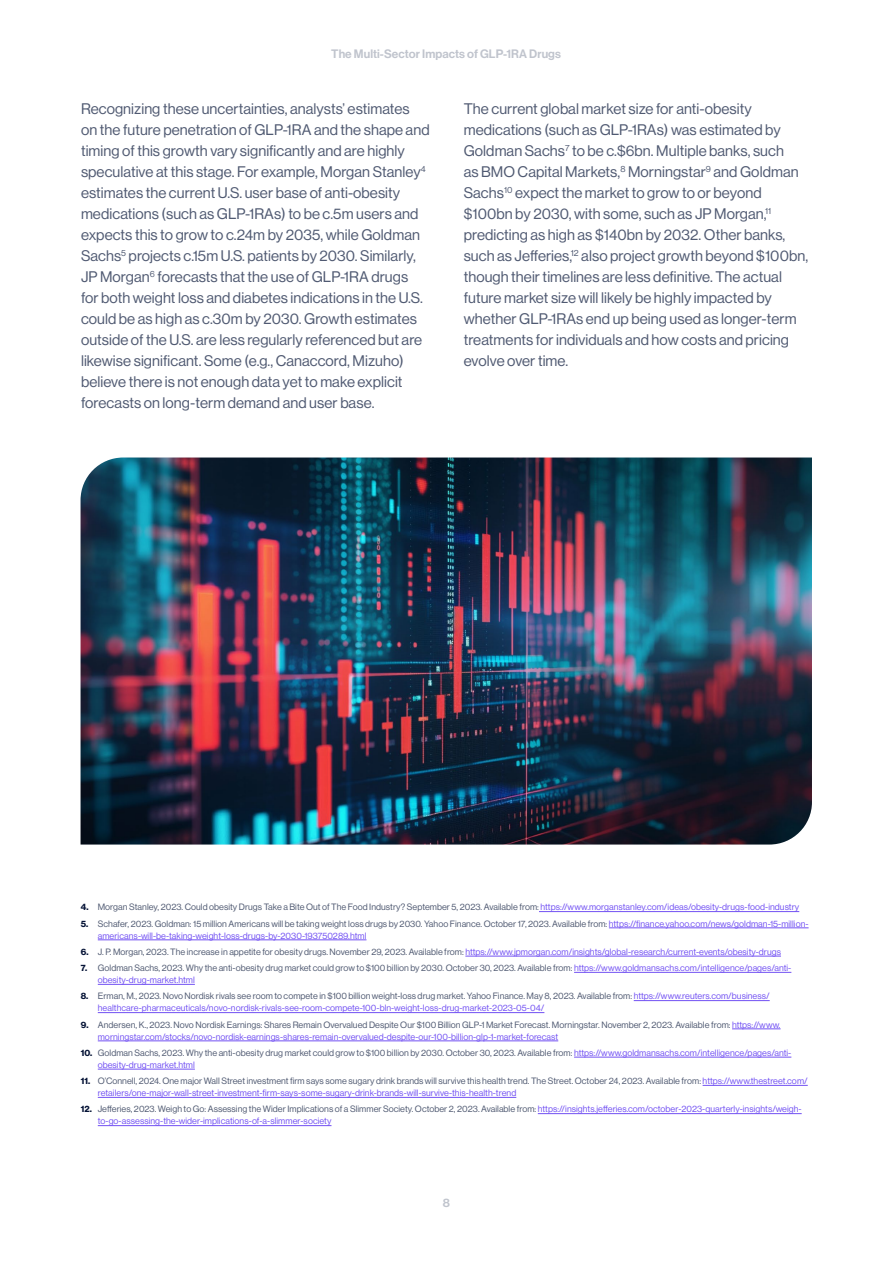
<style>
.page{position:relative;width:893px;height:1263px;background:#fff}
.page>*{position:absolute;margin:0;border:0;box-sizing:border-box;transform-origin:0 0}
.t1{font:15px/21px "N Haas Grotesk DS Pro 55 Rg";letter-spacing:.005em;color:#505a72}
.t2{font:12px "N Haas Grotesk DS Pro 65 Md";letter-spacing:.005em;color:#c0c4cd}
.t3{font:9px/12px "N Haas Grotesk DS Pro 55 Rg";letter-spacing:.005em;color:#505a72}
.t4{font:9px/12px "N Haas Grotesk DS Pro 55 Rg";letter-spacing:.005em;color:#7251f3}
.s1{font-family:"N Haas Grotesk DS Pro 75 Bd";color:#051336}
.s2{color:#7251f3}
.s3{color:#505a72}
</style>
<div class="page">
<hr style="left:539px;top:911px;width:260px;height:1px;background:#7251f3">
<hr style="left:609px;top:927px;width:200px;height:1px;background:#7251f3">
<hr style="left:98px;top:939px;width:268px;height:1px;background:#7251f3">
<hr style="left:465px;top:956px;width:316px;height:1px;background:#7251f3">
<hr style="left:574px;top:972px;width:217px;height:1px;background:#7251f3">
<hr style="left:98px;top:984px;width:97px;height:1px;background:#7251f3">
<hr style="left:634px;top:1000px;width:136px;height:1px;background:#7251f3">
<hr style="left:98px;top:1012px;width:446px;height:1px;background:#7251f3">
<hr style="left:732px;top:1028px;width:49px;height:1px;background:#7251f3">
<hr style="left:98px;top:1040px;width:460px;height:1px;background:#7251f3">
<hr style="left:574px;top:1057px;width:217px;height:1px;background:#7251f3">
<hr style="left:98px;top:1069px;width:97px;height:1px;background:#7251f3">
<hr style="left:703px;top:1085px;width:105px;height:1px;background:#7251f3">
<hr style="left:98px;top:1097px;width:418px;height:1px;background:#7251f3">
<hr style="left:538px;top:1113px;width:264px;height:1px;background:#7251f3">
<hr style="left:98px;top:1125px;width:233px;height:1px;background:#7251f3">
<img style="left:81px;top:457px;width:731px;height:387px">
<h2 class="t2" style="left:331px;top:47px;width:231px">The Multi-Sector Impacts of GLP-1RA Drugs</h2>
<p class="t1" style="left:81px;top:98px;width:350px">Recognizing these uncertainties, analysts’ estimates on the future penetration of GLP-1RA and the shape and timing of this growth vary significantly and are highly speculative at this stage. For example, Morgan Stanley<sup>4 </sup>estimates the current U.S. user base of anti-obesity medications (such as GLP-1RAs) to be c.5m users and expects this to grow to c.24m by 2035, while Goldman Sachs<sup>5</sup> projects c.15m U.S. patients by 2030. Similarly, JP Morgan<sup>6</sup> forecasts that the use of GLP-1RA drugs for both weight loss and diabetes indications in the U.S. could be as high as c.30m by 2030. Growth estimates outside of the U.S. are less regularly referenced but are likewise significant. Some (e.g., Canaccord, Mizuho) believe there is not enough data yet to make explicit forecasts on long-term demand and user base.</p>
<p class="t1" style="left:464px;top:98px;width:346px">The current global market size for anti-obesity medications (such as GLP-1RAs) was estimated by Goldman Sachs<sup>7</sup> to be c.$6bn. Multiple banks, such<br>as BMO Capital Markets,<sup>8</sup> Morningstar<sup>9</sup> and Goldman Sachs<sup>10</sup> expect the market to grow to or beyond $100bn by 2030, with some, such as JP Morgan,<sup>11 </sup>predicting as high as $140bn by 2032. Other banks, such as Jefferies,<sup>12</sup> also project growth beyond $100bn, though their timelines are less definitive. The actual future market size will likely be highly impacted by whether GLP-1RAs end up being used as longer-term treatments for individuals and how costs and pricing evolve over time.</p>
<p class="t3" style="left:81px;top:901px;width:720px"><span class="s1">4.</span> Morgan Stanley, 2023. Could obesity Drugs Take a Bite Out of The Food Industry? September 5, 2023. Available from: <span class="s2">https://www.morganstanley.com/ideas/obesity-drugs-food-industry</span></p>
<p class="t3" style="left:98px;top:917px;width:712px;text-indent:-17px"><span class="s1">5.</span> Schafer, 2023. Goldman: 15 million Americans will be taking weight loss drugs by 2030. Yahoo Finance. October 17, 2023. Available from: <span class="s2">https://finance.yahoo.com/news/goldman-15-million&shy;americans-will-be-taking-weight-loss-drugs-by-2030-193750289.html</span></p>
<p class="t3" style="left:81px;top:946px;width:702px"><span class="s1">6.</span> J. P. Morgan, 2023. The increase in appetite for obesity drugs. November 29, 2023. Available from: <span class="s2">https://www.jpmorgan.com/insights/global-research/current-events/obesity-drugs</span></p>
<p class="t3" style="left:98px;top:962px;width:695px;text-indent:-17px"><span class="s1">7.</span> Goldman Sachs, 2023. Why the anti-obesity drug market could grow to $100 billion by 2030. October 30, 2023. Available from: <span class="s2">https://www.goldmansachs.com/intelligence/pages/anti&shy;obesity-drug-market.html</span></p>
<p class="t4" style="left:98px;top:990px;width:673px;text-indent:-17px"><span class="s1">8.</span> <span class="s3">Erman, M., 2023. Novo Nordisk rivals see room to compete in $100 billion weight-loss drug market. Yahoo Finance. May 8, 2023. Available from:</span> https://www.reuters.com/business/ healthcare-pharmaceuticals/novo-nordisk-rivals-see-room-compete-100-bln-weight-loss-drug-market-2023-05-04/</p>
<p class="t3" style="left:98px;top:1018px;width:684px;text-indent:-17px"><span class="s1">9.</span> Andersen, K., 2023. Novo Nordisk Earnings: Shares Remain Overvalued Despite Our $100 Billion GLP-1 Market Forecast. Morningstar. November 2, 2023. Available from: <span class="s2">https://www. morningstar.com/stocks/novo-nordisk-earnings-shares-remain-overvalued-despite-our-100-billion-glp-1-market-forecast</span></p>
<p class="t3" style="left:98px;top:1047px;width:695px;text-indent:-17px"><span class="s1">10.</span> Goldman Sachs, 2023. Why the anti-obesity drug market could grow to $100 billion by 2030. October 30, 2023. Available from: <span class="s2">https://www.goldmansachs.com/intelligence/pages/anti&shy;obesity-drug-market.html</span></p>
<p class="t3" style="left:98px;top:1075px;width:711px;text-indent:-17px"><span class="s1">11.</span> O’Connell, 2024. One major Wall Street investment firm says some sugary drink brands will survive this health trend. The Street. October 24, 2023. Available from: <span class="s2">https://www.thestreet.com/ retailers/one-major-wall-street-investment-firm-says-some-sugary-drink-brands-will-survive-this-health-trend</span></p>
<p class="t4" style="left:98px;top:1103px;width:705px;text-indent:-17px"><span class="s1">12.</span> <span class="s3">Jefferies, 2023. Weigh to Go: Assessing the Wider Implications of a Slimmer Society. October 2, 2023. Available from:</span> https://insights.jefferies.com/october-2023-quarterly-insights/weigh&shy;to-go-assessing-the-wider-implications-of-a-slimmer-society</p>
<h2 class="t2" style="left:443px;top:1196px;width:9px">8</h2>
</div>
